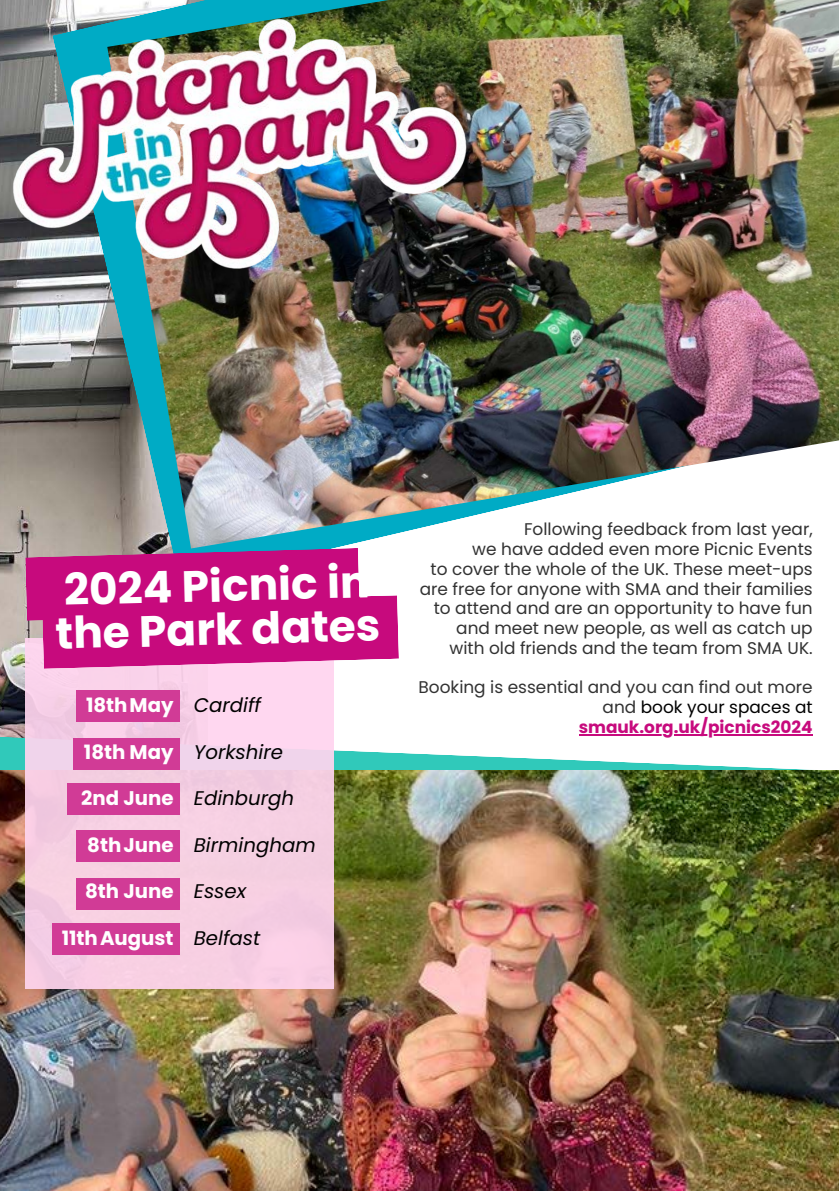
<style>
.page{position:relative;width:839px;height:1191px;background:#fff}
.page>*{position:absolute;margin:0;border:0;box-sizing:border-box;transform-origin:0 0}
.t1{font:700 43.8px/43.4px "Poppins";color:#fff}
.t2{font:italic 19.8px "Poppins";color:#000}
.t3{font:700 19.8px "Poppins";color:#fff}
.t4{font:17px/19.8px "Poppins";color:#323232;text-align:right}
.s1{color:#000}
.s2{font-weight:700;color:#c70a7d}
</style>
<div class="page">
<img style="left:0;top:0;width:52px;height:736px">
<svg style="left:0;top:736px;width:811px;height:34px"></svg>
<img style="left:0;top:770px;width:838px;height:421px">
<svg style="left:52px;top:0;width:55px;height:548px;background:#97948e"></svg>
<img style="left:107px;top:0;width:731px;height:548px">
<img style="left:0;top:13px;width:478px;height:278px">
<div style="left:25px;top:638px;width:309px;height:351px;background:linear-gradient(to right,#f5cee3,#f8d1e6)"></div>
<svg style="left:25px;top:548px;width:374px;height:121px;background:#c8288a"></svg>
<hr style="left:578px;top:734px;width:234px;height:2px;background:#c70a7d">
<div style="left:76px;top:690px;width:104px;height:32px;background:#d13b96"></div>
<div style="left:73px;top:738px;width:107px;height:32px;background:#d13b96"></div>
<div style="left:68px;top:783px;width:112px;height:32px;background:#d13b96"></div>
<div style="left:76px;top:830px;width:104px;height:32px;background:#d13b96"></div>
<div style="left:76px;top:878px;width:104px;height:32px;background:#d13b96"></div>
<div style="left:53px;top:923px;width:127px;height:32px;background:#d13b96"></div>
<h1 class="t1" style="left:54px;top:567px;width:326px;rotate:-1deg">2024 Picnic in the Park dates</h1>
<p class="t3" style="left:86px;top:692px;width:89px">18thMay</p>
<p class="t3" style="left:84px;top:738px;width:91px">18th May</p>
<p class="t3" style="left:81px;top:785px;width:94px">2nd June</p>
<p class="t3" style="left:87px;top:831px;width:88px">8thJune</p>
<p class="t3" style="left:85px;top:878px;width:90px">8th June</p>
<p class="t3" style="left:62px;top:924px;width:113px">11thAugust</p>
<p class="t2" style="left:194px;top:692px;width:69px">Cardiff</p>
<p class="t2" style="left:194px;top:738px;width:91px">Yorkshire</p>
<p class="t2" style="left:194px;top:785px;width:102px">Edinburgh</p>
<p class="t2" style="left:194px;top:831px;width:123px">Birmingham</p>
<p class="t2" style="left:194px;top:878px;width:54px">Essex</p>
<p class="t2" style="left:194px;top:924px;width:68px">Belfast</p>
<p class="t4" style="left:420px;top:520px;width:394px">Following feedback from last year,<br>we have added even more Picnic Events<br>to cover the whole of the UK. These meet-ups are free for anyone with SMA and their families to attend and are an opportunity to have fun and meet new people, as well as catch up with old friends and the team from SMA UK.</p>
<p class="t4" style="left:418px;top:677px;width:395px">Booking is essential and you can find out more and <span class="s1">book your spaces at </span><span class="s2">smauk.org.uk/picnics2024</span></p>
</div>
